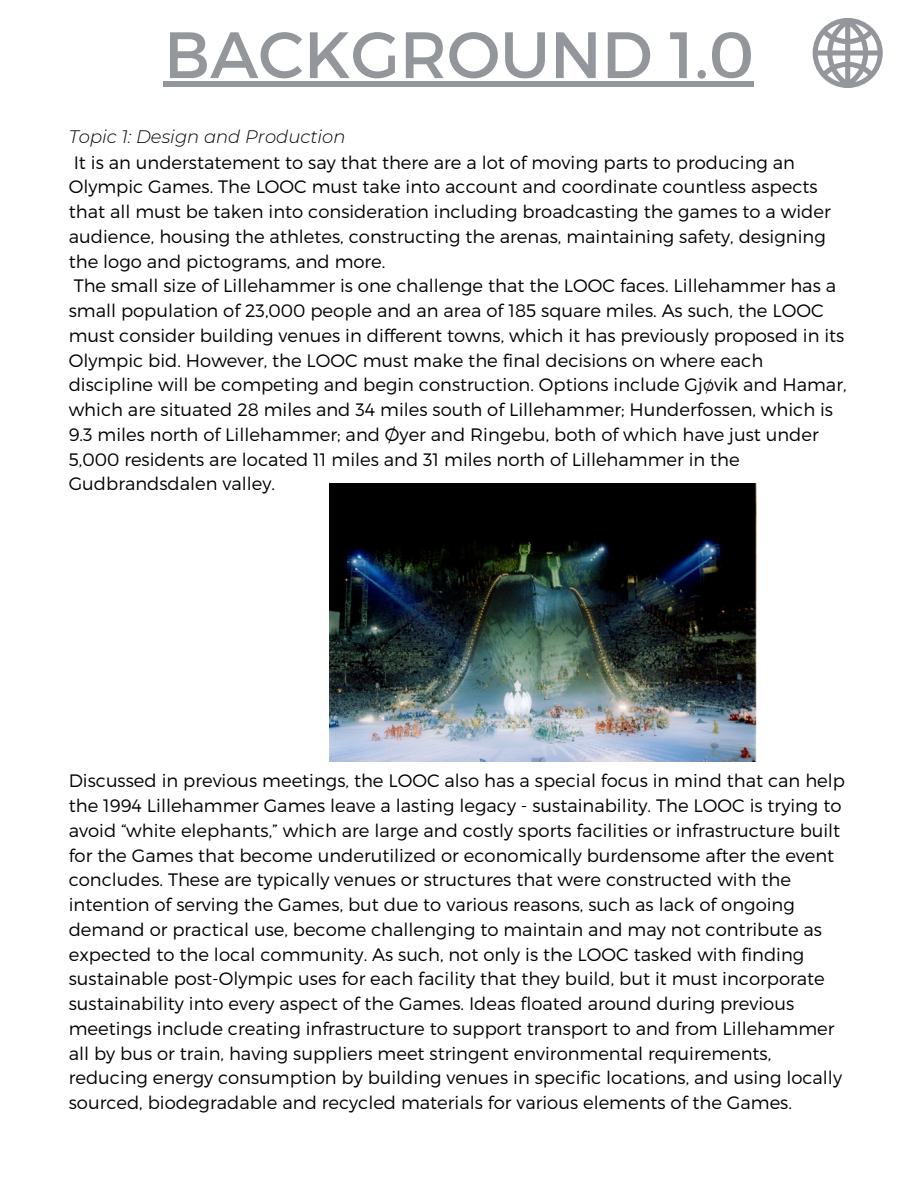
<style>
.page{position:relative;width:918px;height:1188px;background:#fff}
.page>*{position:absolute;margin:0;border:0;box-sizing:border-box;transform-origin:0 0}
.t1{font:65.4px "Montserrat";color:#93979b}
.t2{font:300 18px/24.8px "Montserrat";color:#000}
.t3{font:italic 300 18px "Montserrat";color:#000}
</style>
<div class="page">
<svg style="left:813px;top:18px;width:69px;height:70px"></svg>
<img style="left:329px;top:483px;width:428px;height:278px">
<div style="left:164px;top:81px;width:590px;height:6px;background:#93979b"></div>
<h1 class="t1" style="left:164px;top:12px;width:592px">BACKGROUND 1.0</h1>
<p class="t3" style="left:69px;top:125px;width:278px">Topic 1: Design and Production</p>
<p class="t2" style="left:69px;top:149px;width:779px">It is an understatement to say that there are a lot of moving parts to producing an Olympic Games. The LOOC must take into account and coordinate countless aspects that all must be taken into consideration including broadcasting the games to a wider audience, housing the athletes, constructing the arenas, maintaining safety, designing the logo and pictograms, and more.<br>The small size of Lillehammer is one challenge that the LOOC faces. Lillehammer has a small population of 23,000 people and an area of 185 square miles. As such, the LOOC must consider building venues in different towns, which it has previously proposed in its Olympic bid. However, the LOOC must make the final decisions on where each discipline will be competing and begin construction. Options include Gjøvik and Hamar, which are situated 28 miles and 34 miles south of Lillehammer; Hunderfossen, which is 9.3 miles north of Lillehammer; and Øyer and Ringebu, both of which have just under 5,000 residents are located 11 miles and 31 miles north of Lillehammer in the Gudbrandsdalen valley.</p>
<p class="t2" style="left:69px;top:768px;width:778px">Discussed in previous meetings, the LOOC also has a special focus in mind that can help the 1994 Lillehammer Games leave a lasting legacy - sustainability. The LOOC is trying to avoid “white elephants,” which are large and costly sports facilities or infrastructure built for the Games that become underutilized or economically burdensome after the event concludes. These are typically venues or structures that were constructed with the intention of serving the Games, but due to various reasons, such as lack of ongoing demand or practical use, become challenging to maintain and may not contribute as expected to the local community. As such, not only is the LOOC tasked with finding sustainable post-Olympic uses for each facility that they build, but it must incorporate sustainability into every aspect of the Games. Ideas floated around during previous meetings include creating infrastructure to support transport to and from Lillehammer all by bus or train, having suppliers meet stringent environmental requirements, reducing energy consumption by building venues in specific locations, and using locally sourced, biodegradable and recycled materials for various elements of the Games.</p>
</div>
